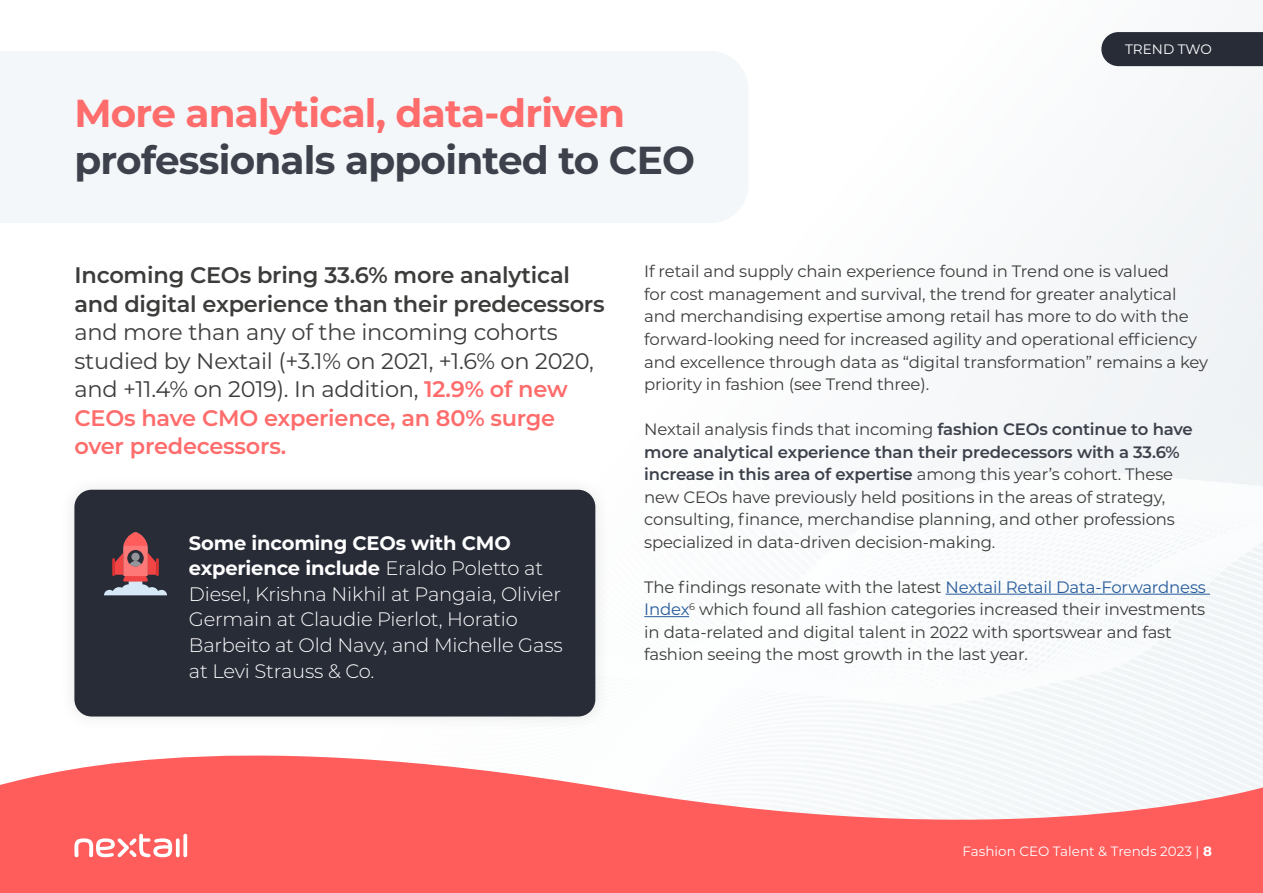
<style>
.page{position:relative;width:1263px;height:893px;background:#fff}
.page>*{position:absolute;margin:0;border:0;box-sizing:border-box;transform-origin:0 0}
.t1{font:700 39px/46.8px "Montserrat";letter-spacing:-.02em;color:#3d414b}
.Large_Body_Copy{font:22.5px/28.5px "Montserrat";letter-spacing:-.01em;color:#3c3c3b}
.Larger_body_copy{font:300 19.5px/25.5px "Montserrat";letter-spacing:-.01em;color:#fff}
.Small_body_copy{font:16.5px/22.5px "Montserrat";letter-spacing:-.01em;color:#3c3c3b}
.Body_copy_-_Light{font:13.65px "Montserrat";color:#fff}
.t2{font:13.5px "Montserrat";color:#fff}
.s1{color:#ff6c6c}
.s2{font-weight:600}
.s3{font-weight:600;color:#ff6c6c}
.s4{font-weight:700}
.s5{font-weight:600;color:#3d414b}
.s6{color:#275b9b}
</style>
<div class="page">
<svg style="left:0;top:720px;width:1263px;height:173px;fill:#ff5c5c"></svg>
<svg style="left:74px;top:834px;width:113px;height:24px"></svg>
<div style="left:1101px;top:32px;width:162px;height:34px;background:#282c37"></div>
<div style="left:0;top:51px;width:748px;height:172px;background:#f3f7f9"></div>
<hr style="left:945px;top:594px;width:265px;height:1px;background:#275b9b">
<hr style="left:644px;top:616px;width:45px;height:1px;background:#275b9b">
<div style="left:58px;top:473px;width:553px;height:260px;background:#fbfbfb"></div>
<div style="left:74px;top:490px;width:521px;height:226px;background:#282c37;border-radius:17px"></div>
<svg style="left:104px;top:532px;width:63px;height:63px"></svg>
<h2 class="t1" style="left:74px;top:88px;width:622px"><span class="s1">More analytical, data-driven </span>professionals appointed to CEO</h2>
<p class="Body_copy_-_Light" style="left:1125px;top:40px;width:88px">TREND TWO</p>
<p class="Large_Body_Copy" style="left:74px;top:260px;width:532px"><span class="s2">Incoming CEOs bring 33.6% more analytical and digital experience than their predecessors </span>and more than any of the incoming cohorts studied by Nextail (+3.1% on 2021, +1.6% on 2020, and +11.4% on 2019). In addition, <span class="s3">12.9% of new CEOs have CMO experience, an 80% surge over predecessors.</span></p>
<p class="Larger_body_copy" style="left:189px;top:530px;width:375px"><span class="s4">Some incoming CEOs with CMO experience include</span> Eraldo Poletto at Diesel, Krishna Nikhil at Pangaia, Olivier Germain at Claudie Pierlot, Horatio Barbeito at Old Navy, and Michelle Gass at Levi Strauss &amp; Co.</p>
<p class="Small_body_copy" style="left:644px;top:260px;width:565px">If retail and supply chain experience found in Trend one is valued<br>for cost management and survival, the trend for greater analytical and merchandising expertise among retail has more to do with the forward-looking need for increased agility and operational efficiency and excellence through data as “digital transformation” remains a key priority in fashion (see Trend three).</p>
<p class="Small_body_copy" style="left:644px;top:417px;width:550px">Nextail analysis finds that incoming <span class="s5">fashion CEOs continue to have more analytical experience than their predecessors with a 33.6% increase in this area of expertise</span> among this year’s cohort. These new CEOs have previously held positions in the areas of strategy, consulting, finance, merchandise planning, and other professions specialized in data-driven decision-making.</p>
<p class="Small_body_copy" style="left:644px;top:575px;width:563px">The findings resonate with the latest <span class="s6">Nextail Retail Data-Forwardness Index</span><sup>6</sup> which found all fashion categories increased their investments in data-related and digital talent in 2022 with sportswear and fast fashion seeing the most growth in the last year.</p>
<p class="t2" style="left:963px;top:842px;width:251px">Fashion CEO Talent &amp; Trends 2023 | <span class="s4">8</span></p>
</div>
